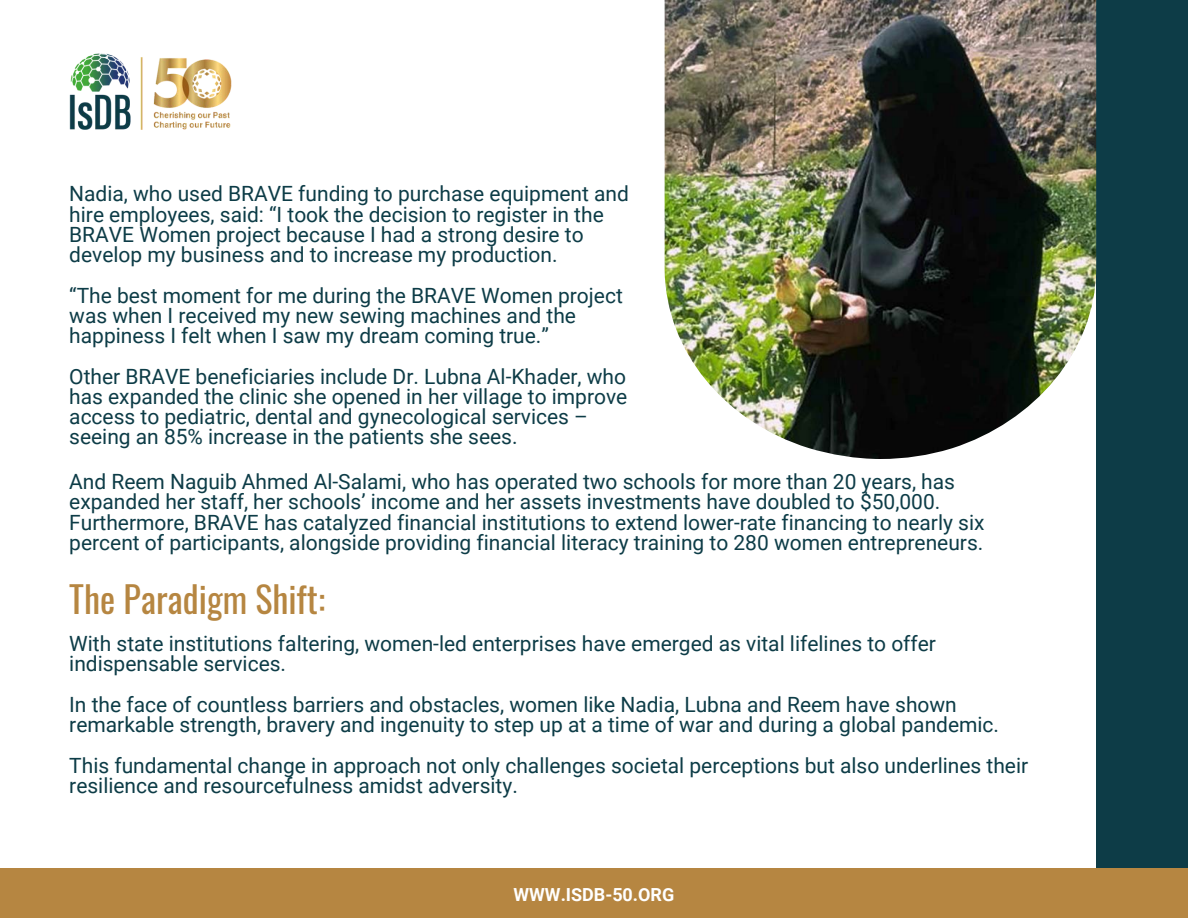
<style>
.page{position:relative;width:1188px;height:918px;background:#fff}
.page>*{position:absolute;margin:0;border:0;box-sizing:border-box;transform-origin:0 0}
.t1{font:36px "Oswald";color:#b68641}
.t2{font:21px/20.2px "Roboto";color:#0d3c47}
.t3{font:700 18px "Roboto";color:#fff}
</style>
<div class="page">
<div style="left:1096px;top:0;width:92px;height:918px;background:#0d3c47"></div>
<div style="left:0;top:868px;width:1188px;height:50px;background:#b68641"></div>
<img style="left:69px;top:53px;width:163px;height:77px">
<img style="left:665px;top:0;width:431px;height:459px">
<h2 class="t2" style="left:69px;top:184px;width:561px">Nadia, who used BRAVE funding to purchase equipment and hire employees, said: “I took the decision to register in the BRAVE Women project because I had a strong desire to develop my business and to increase my production.</h2>
<h2 class="t2" style="left:69px;top:285px;width:555px">“The best moment for me during the BRAVE Women project was when I received my new sewing machines and the happiness I felt when I saw my dream coming true.”</h2>
<h1 class="t2" style="left:69px;top:366px;width:560px">Other BRAVE beneficiaries include Dr. Lubna Al-Khader, who has expanded the clinic she opened in her village to improve access to pediatric, dental and gynecological services – seeing an 85% increase in the patients she sees.</h1>
<h2 class="t2" style="left:69px;top:472px;width:917px">And Reem Naguib Ahmed Al-Salami, who has operated two schools for more than 20 years, has expanded her staff, her schools’ income and her assets investments have doubled to $50,000.<br>Furthermore, BRAVE has catalyzed financial institutions to extend lower-rate financing to nearly six percent of participants, alongside providing financial literacy training to 280 women entrepreneurs.</h2>
<p class="t1" style="left:69px;top:571px;width:257px">The Paradigm Shift:</p>
<h2 class="t2" style="left:69px;top:634px;width:868px">With state institutions faltering, women-led enterprises have emerged as vital lifelines to offer indispensable services.</h2>
<h2 class="t2" style="left:69px;top:695px;width:931px">In the face of countless barriers and obstacles, women like Nadia, Lubna and Reem have shown remarkable strength, bravery and ingenuity to step up at a time of war and during a global pandemic.</h2>
<h2 class="t2" style="left:69px;top:755px;width:960px">This fundamental change in approach not only challenges societal perceptions but also underlines their resilience and resourcefulness amidst adversity.</h2>
<h2 class="t3" style="left:513px;top:885px;width:162px">WWW.ISDB-50.ORG</h2>
</div>
